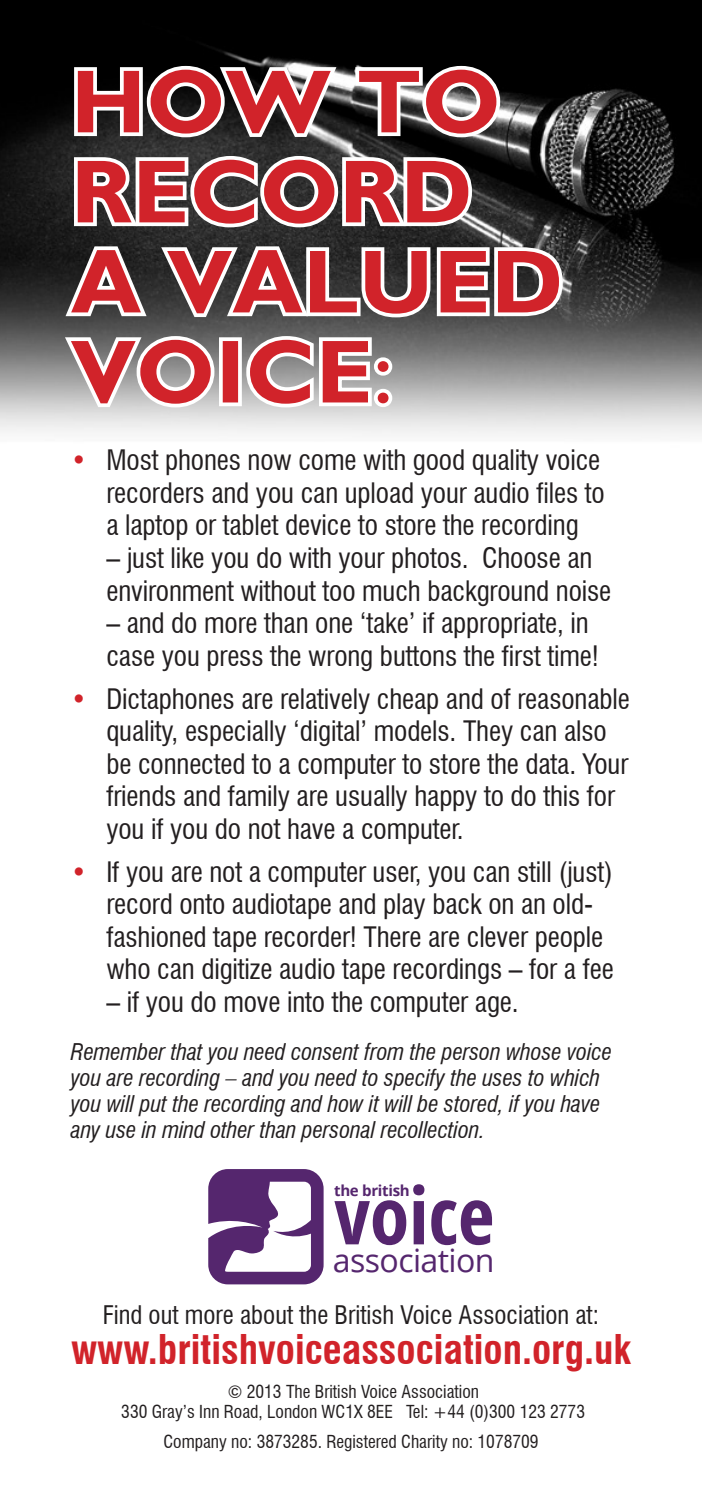
<style>
.page{position:relative;width:702px;height:1489px;background:#fff}
.page>*{position:absolute;margin:0;border:0;box-sizing:border-box;transform-origin:0 0}
.t1{font:700 90px/90px "Gill Sans";letter-spacing:.005em;color:#d1232a}
.t2{font:700 condensed 79.5px "Open Sans";color:#55266e}
.t3{font:700 condensed 40px "Swiss 721 BT";color:#d1232a}
.t4{font:32px "Open Sans";letter-spacing:-.02em;color:#55266e}
.t5{font:condensed 27.5px/32.5px "Swiss 721 BT";letter-spacing:-.005em;color:#231f20}
.t6{font:condensed 25px "Swiss 721 BT";color:#231f20}
.t7{font:italic condensed 22.5px/26.2px "Swiss 721 BT";letter-spacing:-.005em;color:#231f20}
.t8{font:condensed 17.5px/20px "Swiss 721 BT";color:#231f20;text-align:center}
.t9{font:700 15px "Open Sans";letter-spacing:-.02em;color:#55266e}
.s1{font-weight:400}
.s2{color:#d1232a}
</style>
<div class="page">
<img style="left:0;top:0;width:702px;height:1285px">
<svg style="left:70px;top:62px;width:272px;height:82px"></svg>
<svg style="left:351px;top:62px;width:153px;height:79px"></svg>
<svg style="left:61px;top:151px;width:505px;height:172px"></svg>
<svg style="left:59px;top:331px;width:339px;height:82px"></svg>
<svg style="left:208px;top:1168px;width:115px;height:116px"></svg>
<p class="t1" style="left:71px;top:57px;width:494px">HOW TO<br>RECORD<br>A VALUED<br>VOICE<span class="s1">:</span></p>
<p class="t5" style="left:106px;top:444px;width:500px;text-indent:-35px"><span class="s2">•</span> Most phones now come with good quality voice recorders and you can upload your audio files to a laptop or tablet device to store the recording</p>
<p class="t5" style="left:106px;top:541px;width:506px">– just like you do with your photos. Choose an environment without too much background noise</p>
<p class="t5" style="left:106px;top:606px;width:494px">– and do more than one ‘take’ if appropriate, in case you press the wrong buttons the first time!</p>
<p class="t5" style="left:106px;top:682px;width:525px;text-indent:-35px"><span class="s2">•</span> Dictaphones are relatively cheap and of reasonable quality, especially ‘digital’ models. They can also be connected to a computer to store the data. Your friends and family are usually happy to do this for you if you do not have a computer.</p>
<p class="t5" style="left:106px;top:855px;width:509px;text-indent:-35px"><span class="s2">•</span> If you are not a computer user, you can still (just) record onto audiotape and play back on an old&shy;fashioned tape recorder! There are clever people who can digitize audio tape recordings – for a fee</p>
<p class="t5" style="left:106px;top:985px;width:414px">– if you do move into the computer age.</p>
<p class="t7" style="left:71px;top:1038px;width:542px">Remember that you need consent from the person whose voice you are recording – and you need to specify the uses to which you will put the recording and how it will be stored, if you have any use in mind other than personal recollection.</p>
<p class="t9" style="left:334px;top:1179px;width:77px">the british</p>
<p class="t2" style="left:334px;top:1159px;width:161px">voice</p>
<p class="t4" style="left:333px;top:1238px;width:163px">association</p>
<p class="t6" style="left:103px;top:1300px;width:497px">Find out more about the British Voice Association at:</p>
<p class="t3" style="left:71px;top:1325px;width:561px">www.britishvoiceassociation.org.uk</p>
<p class="t8" style="left:121px;top:1380px;width:465px">© 2013 The British Voice Association<br>330 Gray’s Inn Road, London WC1X 8EE Tel: +44 (0)300 123 2773</p>
<p class="t8" style="left:163px;top:1431px;width:377px">Company no: 3873285. Registered Charity no: 1078709</p>
</div>
